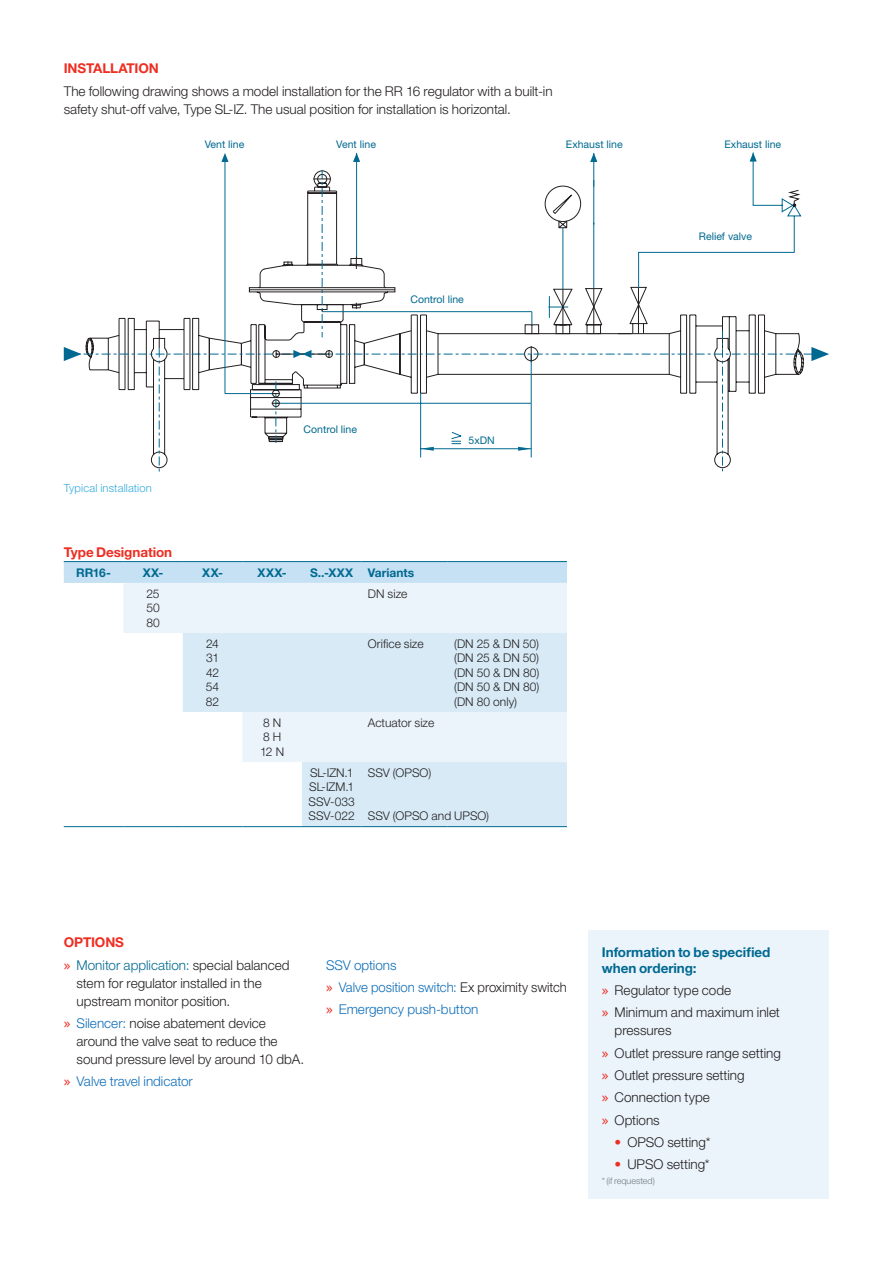
<style>
.page{position:relative;width:893px;height:1263px;background:#fff}
.page>*{position:absolute;margin:0;border:0;box-sizing:border-box;transform-origin:0 0}
.Body_Copy_9_12{font:300 13.5px/18px "Helvetica Neue LT Std";color:#231f20}
.Body_Copy_9_12-2{font:300 13.5px "Helvetica Neue LT Std";color:#0f6eb8}
.Section_Subhead{font:700 13.5px/16.2px "Helvetica Neue LT Std";letter-spacing:-.005em;color:#006991}
.Section_Title{font:700 13.5px "Helvetica Neue LT Std";letter-spacing:-.01em;color:#ee2e22}
.Table_Title{font:700 13.5px "Helvetica Neue LT Std";letter-spacing:-.005em;color:#ee2e22}
.Table_Body{font:300 12px "Helvetica Neue LT Std";color:#231f20}
.Table_2_Header{font:700 12px "Helvetica Neue LT Std";color:#006991}
.t1{font:300 11.25px "Helvetica Neue LT Std";letter-spacing:.01em;color:#36acdd}
.t2{font:10.5px "Helvetica Neue LT Std";color:#006991}
.Legal_Grey{font:300 9px "Helvetica Neue LT Std";color:#717d84}
.s1{font-family:"Lucida Grande";font-weight:400;color:#ee2e22}
.s2{color:#006991}
.s3{color:#0f6eb8}
.s4{color:#231f20}
.s5{font-weight:700;color:#ee2e22}
</style>
<div class="page">
<div style="left:588px;top:931px;width:241px;height:268px;background:#ebf4fb"></div>
<div style="left:64px;top:562px;width:503px;height:21px;background:#c5e1f3"></div>
<div style="left:123px;top:583px;width:444px;height:50px;background:#ebf4fb"></div>
<svg style="left:183px;top:633px;width:384px;height:193px;background:#e1eff8"></svg>
<hr style="left:64px;top:561px;width:59px;height:1px;background:#006991">
<hr style="left:123px;top:561px;width:60px;height:1px;background:#006991">
<hr style="left:183px;top:561px;width:59px;height:1px;background:#006991">
<hr style="left:242px;top:561px;width:60px;height:1px;background:#006991">
<hr style="left:302px;top:561px;width:59px;height:1px;background:#006991">
<hr style="left:64px;top:826px;width:59px;height:1px;background:#006991">
<hr style="left:123px;top:826px;width:60px;height:1px;background:#006991">
<hr style="left:183px;top:826px;width:59px;height:1px;background:#006991">
<hr style="left:242px;top:826px;width:60px;height:1px;background:#006991">
<hr style="left:302px;top:826px;width:59px;height:1px;background:#006991">
<hr style="left:361px;top:826px;width:87px;height:1px;background:#006991">
<hr style="left:448px;top:826px;width:119px;height:1px;background:#006991">
<hr style="left:361px;top:561px;width:87px;height:1px;background:#006991">
<hr style="left:448px;top:561px;width:119px;height:1px;background:#006991">
<svg style="left:64px;top:152px;width:765px;height:320px"></svg>
<p class="Section_Title" style="left:64px;top:60px;width:97px">INSTALLATION</p>
<p class="Body_Copy_9_12" style="left:64px;top:82px;width:490px">The following drawing shows a model installation for the RR 16 regulator with a built-in safety shut-off valve, Type SL-IZ. The usual position for installation is horizontal.</p>
<p class="t2" style="left:205px;top:138px;width:41px">Vent line</p>
<p class="t2" style="left:336px;top:138px;width:41px">Vent line</p>
<p class="t2" style="left:566px;top:138px;width:58px">Exhaust line</p>
<p class="t2" style="left:724px;top:138px;width:58px">Exhaust line</p>
<p class="t2" style="left:410px;top:293px;width:55px">Control line</p>
<p class="t2" style="left:699px;top:230px;width:55px">Relief valve</p>
<p class="t1" style="left:64px;top:481px;width:90px">Typical installation</p>
<p class="t2" style="left:304px;top:423px;width:55px">Control line</p>
<p class="Table_Title" style="left:64px;top:544px;width:110px">Type Designation</p>
<p class="Table_2_Header" style="left:76px;top:565px;width:36px">RR16-</p>
<p class="Table_2_Header" style="left:143px;top:565px;width:22px">XX-</p>
<p class="Table_2_Header" style="left:202px;top:565px;width:22px">XX-</p>
<p class="Table_2_Header" style="left:258px;top:565px;width:31px">XXX-</p>
<p class="Table_2_Header" style="left:310px;top:565px;width:45px">S..-XXX</p>
<p class="Table_2_Header" style="left:368px;top:565px;width:48px">Variants</p>
<p class="Table_Body" style="left:147px;top:586px;width:15px">25</p>
<p class="Table_Body" style="left:146px;top:601px;width:15px">50</p>
<p class="Table_Body" style="left:146px;top:615px;width:15px">80</p>
<p class="Table_Body" style="left:368px;top:586px;width:41px">DN size</p>
<p class="t2" style="left:468px;top:433px;width:28px">5xDN</p>
<p class="Table_Body" style="left:206px;top:636px;width:14px">24</p>
<p class="Table_Body" style="left:206px;top:651px;width:14px">31</p>
<p class="Table_Body" style="left:206px;top:665px;width:15px">42</p>
<p class="Table_Body" style="left:206px;top:680px;width:15px">54</p>
<p class="Table_Body" style="left:206px;top:694px;width:15px">82</p>
<p class="Table_Body" style="left:263px;top:715px;width:20px">8 N</p>
<p class="Table_Body" style="left:263px;top:730px;width:20px">8 H</p>
<p class="Table_Body" style="left:260px;top:744px;width:26px">12 N</p>
<p class="Table_Body" style="left:368px;top:636px;width:57px">Orifice size</p>
<p class="Table_Body" style="left:454px;top:636px;width:86px">(DN 25 &amp; DN 50)</p>
<p class="Table_Body" style="left:454px;top:651px;width:86px">(DN 25 &amp; DN 50)</p>
<p class="Table_Body" style="left:454px;top:665px;width:87px">(DN 50 &amp; DN 80)</p>
<p class="Table_Body" style="left:454px;top:680px;width:87px">(DN 50 &amp; DN 80)</p>
<p class="Table_Body" style="left:454px;top:694px;width:64px">(DN 80 only)</p>
<p class="Table_Body" style="left:368px;top:715px;width:68px">Actuator size</p>
<p class="Table_Body" style="left:310px;top:765px;width:45px">SL-IZN.1</p>
<p class="Table_Body" style="left:309px;top:780px;width:46px">SL-IZM.1</p>
<p class="Table_Body" style="left:308px;top:794px;width:48px">SSV-033</p>
<p class="Table_Body" style="left:309px;top:809px;width:48px">SSV-022</p>
<p class="Table_Body" style="left:368px;top:765px;width:65px">SSV (OPSO)</p>
<p class="Table_Body" style="left:368px;top:809px;width:123px">SSV (OPSO and UPSO)</p>
<p class="Section_Title" style="left:64px;top:934px;width:62px">OPTIONS</p>
<p class="Body_Copy_9_12" style="left:77px;top:956px;width:215px;text-indent:-13px"><span class="s1">»</span> <span class="s2">Monitor application:</span> special balanced stem for regulator installed in the upstream monitor position.</p>
<p class="Body_Copy_9_12" style="left:77px;top:1014px;width:229px;text-indent:-13px"><span class="s1">»</span> <span class="s3">Silencer:</span> noise abatement device around the valve seat to reduce the sound pressure level by around 10 dbA.</p>
<p class="Body_Copy_9_12-2" style="left:64px;top:1073px;width:130px"><span class="s1">»</span> Valve travel indicator</p>
<p class="Body_Copy_9_12-2" style="left:326px;top:957px;width:72px">SSV options</p>
<p class="Body_Copy_9_12-2" style="left:326px;top:979px;width:242px"><span class="s1">»</span> Valve position switch: <span class="s4">Ex proximity switch</span></p>
<p class="Body_Copy_9_12-2" style="left:326px;top:1001px;width:154px"><span class="s1">»</span> Emergency push-button</p>
<p class="Section_Subhead" style="left:602px;top:943px;width:170px">Information to be specified when ordering:</p>
<p class="Body_Copy_9_12" style="left:602px;top:981px;width:131px"><span class="s1">»</span> Regulator type code</p>
<p class="Body_Copy_9_12" style="left:615px;top:1003px;width:167px;text-indent:-13px"><span class="s1">»</span> Minimum and maximum inlet pressures</p>
<p class="Body_Copy_9_12" style="left:602px;top:1044px;width:181px"><span class="s1">»</span> Outlet pressure range setting</p>
<p class="Body_Copy_9_12" style="left:602px;top:1066px;width:144px"><span class="s1">»</span> Outlet pressure setting</p>
<p class="Body_Copy_9_12" style="left:602px;top:1088px;width:109px"><span class="s1">»</span> Connection type</p>
<p class="Body_Copy_9_12" style="left:602px;top:1110px;width:59px"><span class="s1">»</span> Options</p>
<p class="Body_Copy_9_12" style="left:615px;top:1133px;width:97px"><span class="s5">•</span> OPSO setting*</p>
<p class="Body_Copy_9_12" style="left:615px;top:1155px;width:97px"><span class="s5">•</span> UPSO setting*</p>
<p class="Legal_Grey" style="left:602px;top:1175px;width:55px">* (if requested)</p>
</div>
